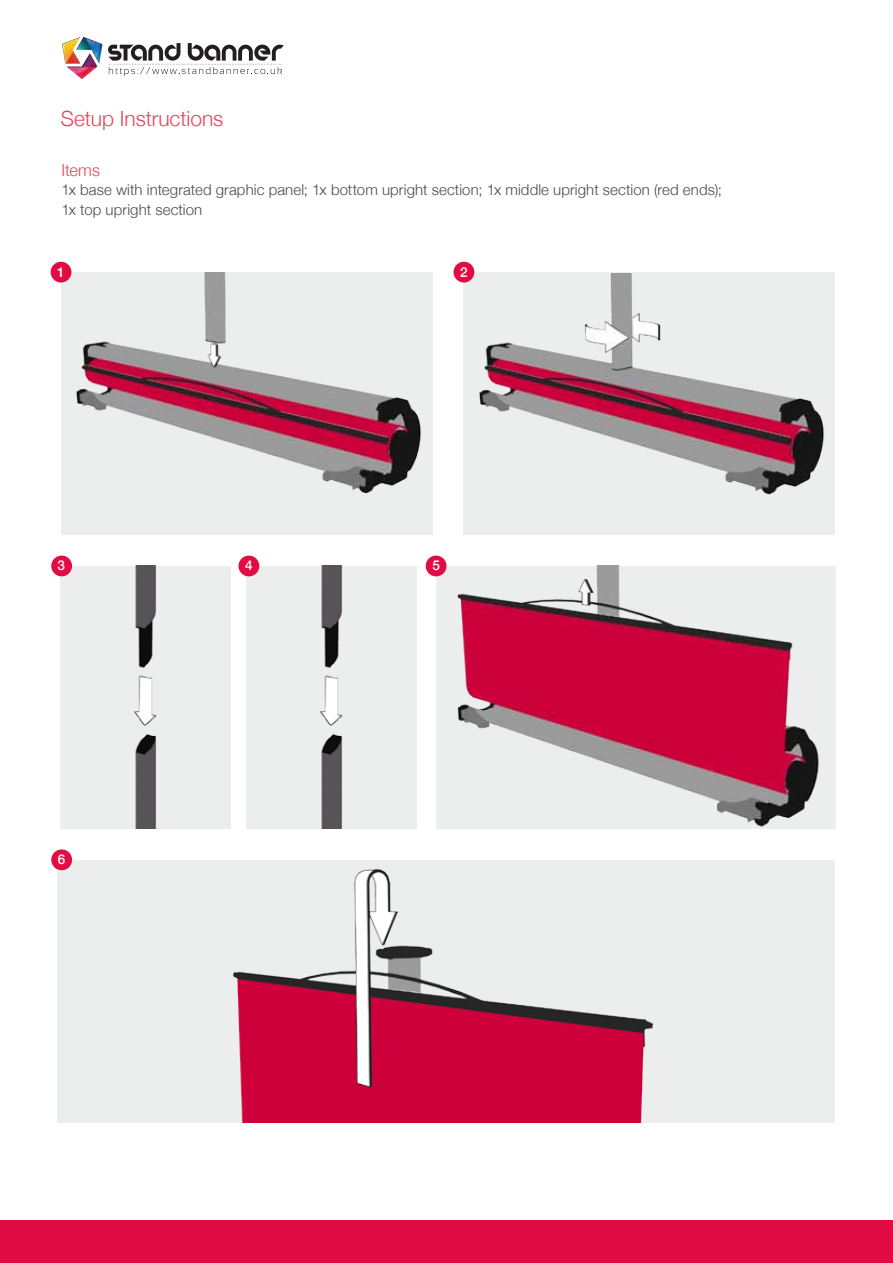
<style>
.page{position:relative;width:893px;height:1263px;background:#fff}
.page>*{position:absolute;margin:0;border:0;box-sizing:border-box;transform-origin:0 0}
.t1{font:300 21px "Helvetica Neue";letter-spacing:-.005em;color:#e6455a}
.t2{font:300 16.5px "Helvetica Neue";color:#e6455a}
.t3{font:300 15px/19.5px "Helvetica Neue";letter-spacing:.005em;color:#4a4a49}
.t4{font:500 13.5px "Helvetica Neue";color:#fff}
</style>
<div class="page">
<img style="left:247px;top:566px;width:170px;height:262px">
<div style="left:0;top:1220px;width:893px;height:43px;background:#e20c44"></div>
<div style="left:61px;top:272px;width:371px;height:262px;background:#eceeed"></div>
<img style="left:63px;top:272px;width:358px;height:222px">
<img style="left:61px;top:566px;width:170px;height:262px">
<div style="left:463px;top:272px;width:372px;height:262px;background:#eceeed"></div>
<img style="left:466px;top:274px;width:358px;height:221px">
<img style="left:436px;top:566px;width:399px;height:262px">
<div style="left:58px;top:860px;width:777px;height:262px;background:#eceeed"></div>
<img style="left:232px;top:869px;width:423px;height:253px">
<div style="left:51px;top:262px;width:20px;height:20px;background:#e20c44;border-radius:50%"></div>
<div style="left:453px;top:262px;width:21px;height:20px;background:#e20c44;border-radius:50%"></div>
<div style="left:51px;top:556px;width:21px;height:20px;background:#e20c44;border-radius:50%"></div>
<div style="left:238px;top:556px;width:21px;height:20px;background:#e20c44;border-radius:50%"></div>
<div style="left:426px;top:556px;width:20px;height:20px;background:#e20c44;border-radius:50%"></div>
<div style="left:51px;top:849px;width:21px;height:21px;background:#e20c44;border-radius:50%"></div>
<img style="left:62px;top:37px;width:40px;height:42px">
<svg style="left:108px;top:43px;width:176px;height:33px"></svg>
<h1 class="t1" style="left:61px;top:102px;width:164px">Setup Instructions</h1>
<p class="t2" style="left:61px;top:157px;width:40px">Items</p>
<p class="t3" style="left:61px;top:179px;width:662px">1x base with integrated graphic panel; 1x bottom upright section; 1x middle upright section (red ends);<br>1x top upright section</p>
<p class="t4" style="left:57px;top:261px;width:9px">1</p>
<p class="t4" style="left:460px;top:261px;width:9px">2</p>
<p class="t4" style="left:57px;top:555px;width:9px">3</p>
<p class="t4" style="left:245px;top:555px;width:9px">4</p>
<p class="t4" style="left:432px;top:555px;width:9px">5</p>
<p class="t4" style="left:58px;top:848px;width:9px">6</p>
</div>
